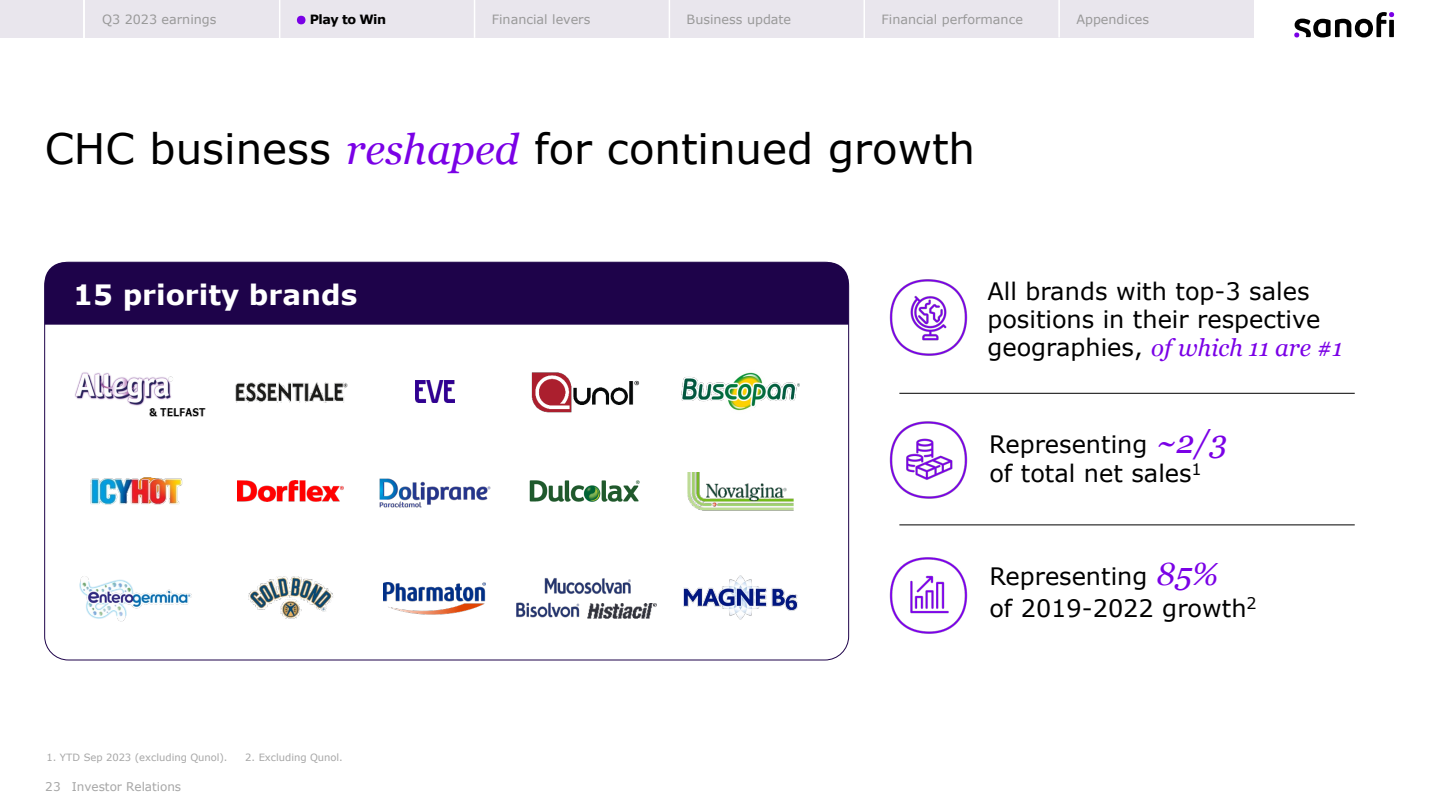
<style>
.page{position:relative;width:1440px;height:810px;background:#fff}
.page>*{position:absolute;margin:0;border:0;box-sizing:border-box;transform-origin:0 0}
.t1{font:42px "Verdana";color:#000}
.t2{font:700 27.97px "Verdana";color:#fff}
.t3{font:24px/27.8px "Verdana";color:#000}
.t4{font:italic 24px "Georgia";color:#7a01e6}
.t5{font:12.75px "Verdana";color:#999}
.t6{font:700 12.75px "Verdana";letter-spacing:-.04em;color:#000}
.t7{font:12px "Verdana";color:#a6a6a6}
.t8{font:9.98px "Verdana";letter-spacing:-.005em;color:#a6a6a6}
.s1{font-family:"Georgia";font-style:italic;color:#7a01e6}
.s2{font-family:"Verdana";font-style:normal;color:#000}
.s3{font-family:"Georgia";font-style:italic;font-size:32.03px;color:#7a01e6}
</style>
<div class="page">
<div style="left:45px;top:262px;width:804px;height:63px;background:#1e034a"></div>
<img style="left:235px;top:382px;width:113px;height:21px">
<img style="left:544px;top:578px;width:87px;height:16px">
<img style="left:516px;top:602px;width:64px;height:16px">
<img style="left:588px;top:603px;width:68px;height:15px">
<img style="left:681px;top:372px;width:119px;height:39px">
<img style="left:79px;top:576px;width:113px;height:46px">
<img style="left:379px;top:478px;width:112px;height:30px">
<img style="left:238px;top:480px;width:105px;height:22px">
<img style="left:415px;top:380px;width:40px;height:23px">
<img style="left:684px;top:575px;width:113px;height:45px">
<img style="left:248px;top:576px;width:85px;height:43px">
<img style="left:384px;top:582px;width:102px;height:33px">
<img style="left:688px;top:472px;width:105px;height:38px">
<img style="left:531px;top:372px;width:108px;height:41px">
<img style="left:75px;top:372px;width:98px;height:34px">
<img style="left:144px;top:403px;width:62px;height:14px">
<img style="left:90px;top:477px;width:93px;height:28px">
<img style="left:889px;top:279px;width:79px;height:77px">
<img style="left:889px;top:421px;width:79px;height:78px">
<img style="left:889px;top:557px;width:79px;height:77px">
<hr style="left:899px;top:393px;width:456px;height:1px;background:#000">
<hr style="left:899px;top:525px;width:456px;height:1px;background:#000">
<img style="left:529px;top:480px;width:111px;height:22px">
<div style="left:0;top:0;width:1254px;height:38px;background:#e9e6ed"></div>
<svg style="left:1294px;top:12px;width:100px;height:25px"></svg>
<hr style="left:83px;top:0;width:2px;height:38px;background:#fff">
<div style="left:297px;top:16px;width:8px;height:8px;background:#7a00e6;border-radius:50%"></div>
<hr style="left:279px;top:0;width:1px;height:38px;background:#fff">
<hr style="left:474px;top:0;width:1px;height:38px;background:#fff">
<hr style="left:669px;top:0;width:1px;height:38px;background:#fff">
<hr style="left:864px;top:0;width:1px;height:38px;background:#fff">
<hr style="left:1058px;top:0;width:2px;height:38px;background:#fff">
<p class="t5" style="left:102px;top:12px;width:116px">Q3 2023 earnings</p>
<p class="t6" style="left:310px;top:11px;width:78px">Play to Win</p>
<p class="t5" style="left:492px;top:12px;width:100px">Financial levers</p>
<p class="t5" style="left:687px;top:12px;width:106px">Business update</p>
<p class="t5" style="left:882px;top:12px;width:143px">Financial performance</p>
<p class="t5" style="left:1076px;top:12px;width:74px">Appendices</p>
<h1 class="t1" style="left:45px;top:120px;width:932px">CHC business <span class="s1">reshaped</span> for continued growth</h1>
<p class="t2" style="left:73px;top:275px;width:286px">15 priority brands</p>
<p class="t3" style="left:987px;top:277px;width:334px">All brands with top-3 sales positions in their respective</p>
<p class="t4" style="left:987px;top:330px;width:357px"><span class="s2">geographies,</span> of which 11 are #1</p>
<p class="t3" style="left:989px;top:429px;width:239px;line-height:29.8px">Representing <span class="s3">~2/3 </span>of total net sales<sup>1</sup></p>
<p class="t8" style="left:46px;top:751px;width:183px">1. YTD Sep 2023 (excluding Qunol).</p>
<p class="t8" style="left:245px;top:751px;width:99px">2. Excluding Qunol.</p>
<p class="t7" style="left:45px;top:778px;width:17px">23</p>
<p class="t7" style="left:72px;top:778px;width:111px">Investor Relations</p>
<p class="t3" style="left:989px;top:560px;width:269px;line-height:32.2px">Representing <span class="s3">85%<br></span>of 2019-2022 growth<sup>2</sup></p>
</div>
